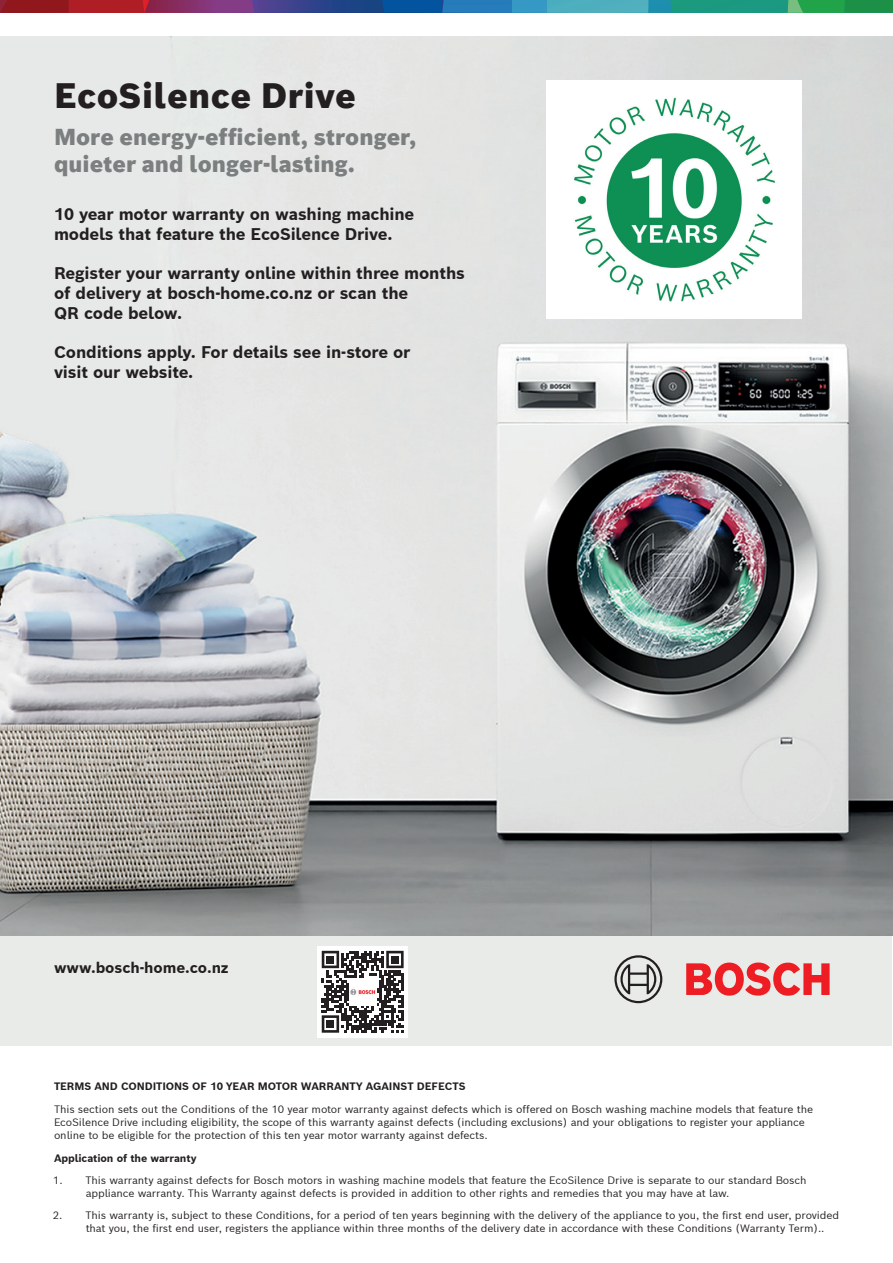
<style>
.page{position:relative;width:893px;height:1263px;background:#fff}
.page>*{position:absolute;margin:0;border:0;box-sizing:border-box;transform-origin:0 0}
.t1{font:900 34.5px "Bosch Sans";letter-spacing:.015em;color:#231f20}
.t2{font:900 22.5px/27.5px "Bosch Sans";color:#7c7f7f}
.t3{font:700 16.5px/19.8px "Bosch Sans";letter-spacing:-.01em;color:#231f20}
.t4{font:700 15px "Bosch Sans";letter-spacing:-.005em;color:#231f20}
.t5{font:10.5px/13.2px "Bosch Sans";letter-spacing:-.01em;color:#231f20}
.t6{font:700 10.5px "Bosch Sans";letter-spacing:-.01em;color:#231f20}
</style>
<div class="page">
<div style="left:1px;top:936px;width:891px;height:110px;background:#e8ebe8"></div>
<img style="left:0;top:36px;width:893px;height:899px">
<svg style="left:0;top:0;width:893px;height:13px;background:#48677b"></svg>
<img style="left:546px;top:81px;width:255px;height:238px">
<svg style="left:686px;top:962px;width:144px;height:34px"></svg>
<svg style="left:614px;top:955px;width:48px;height:48px"></svg>
<div style="left:317px;top:946px;width:90px;height:92px;background:#fff"></div>
<svg style="left:322px;top:951px;width:82px;height:82px"></svg>
<div style="left:327px;top:956px;width:7px;height:7px;background:#231f20"></div>
<div style="left:391px;top:956px;width:8px;height:7px;background:#231f20"></div>
<div style="left:327px;top:1020px;width:7px;height:8px;background:#231f20"></div>
<img style="left:349px;top:978px;width:27px;height:27px">
<h1 class="t1" style="left:54px;top:73px;width:303px">EcoSilence Drive</h1>
<h2 class="t2" style="left:54px;top:123px;width:364px">More energy-efficient, stronger, quieter and longer-lasting.</h2>
<h3 class="t3" style="left:54px;top:204px;width:362px">10 year motor warranty on washing machine models that feature the EcoSilence Drive.</h3>
<h3 class="t3" style="left:54px;top:263px;width:412px">Register your warranty online within three months of delivery at bosch-home.co.nz or scan the<br>QR code below.</h3>
<h3 class="t3" style="left:54px;top:342px;width:358px">Conditions apply. For details see in-store or visit our website.</h3>
<h3 class="t4" style="left:54px;top:958px;width:176px">www.bosch-home.co.nz</h3>
<p class="t6" style="left:54px;top:1079px;width:413px">TERMS AND CONDITIONS OF 10 YEAR MOTOR WARRANTY AGAINST DEFECTS</p>
<p class="t5" style="left:54px;top:1102px;width:761px">This section sets out the Conditions of the 10 year motor warranty against defects which is offered on Bosch washing machine models that feature the<br>EcoSilence Drive including eligibility, the scope of this warranty against defects (including exclusions) and your obligations to register your appliance online to be eligible for the protection of this ten year motor warranty against defects.</p>
<p class="t5" style="left:86px;top:1173px;width:722px;text-indent:-33px">1. This warranty against defects for Bosch motors in washing machine models that feature the EcoSilence Drive is separate to our standard Bosch appliance warranty. This Warranty against defects is provided in addition to other rights and remedies that you may have at law.</p>
<p class="t5" style="left:86px;top:1208px;width:755px;text-indent:-33px">2. This warranty is, subject to these Conditions, for a period of ten years beginning with the delivery of the appliance to you, the first end user, provided that you, the first end user, registers the appliance within three months of the delivery date in accordance with these Conditions (Warranty Term)..</p>
<p class="t6" style="left:54px;top:1151px;width:144px">Application of the warranty</p>
</div>
